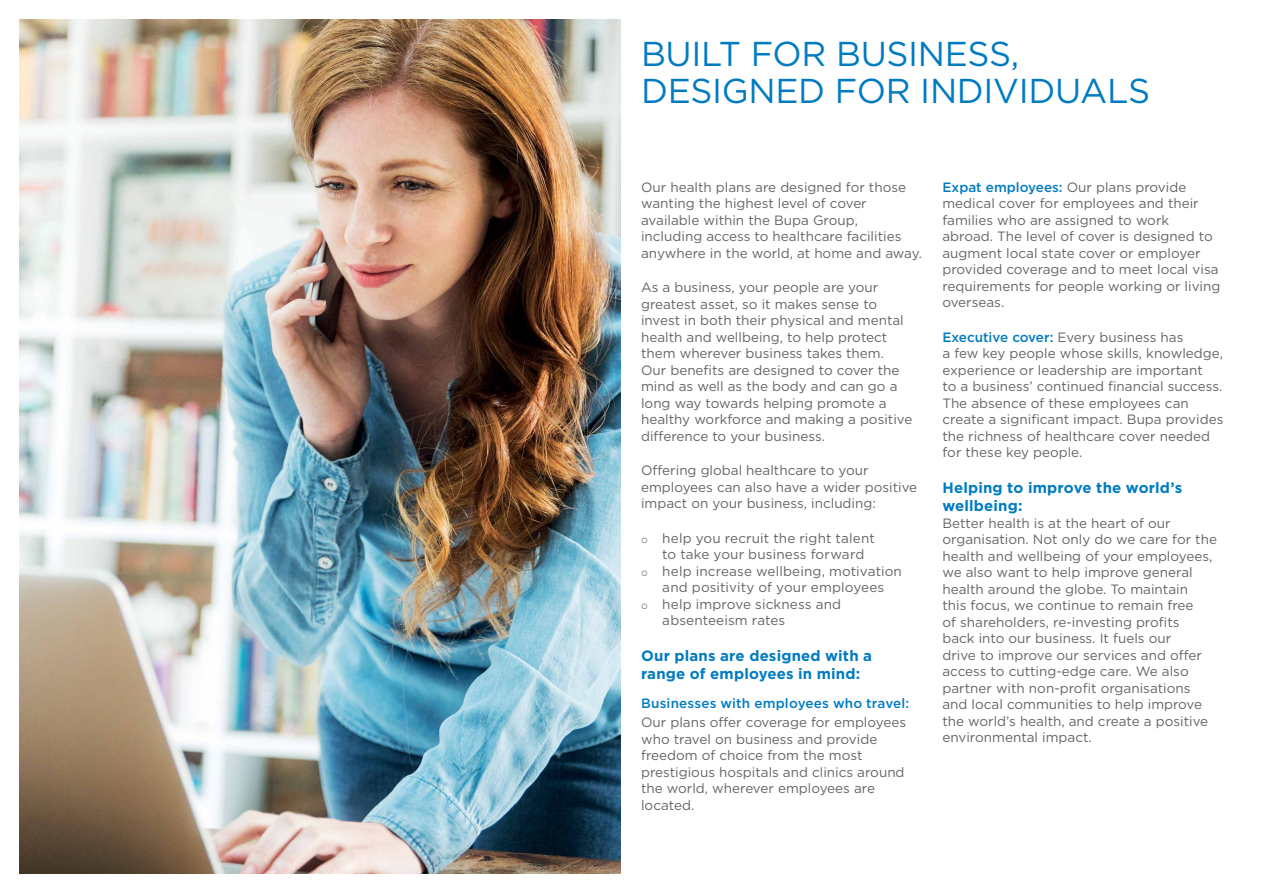
<style>
.page{position:relative;width:1263px;height:893px;background:#fff}
.page>*{position:absolute;margin:0;border:0;box-sizing:border-box;transform-origin:0 0}
.t1{font:34.5px/37.5px "Gotham";letter-spacing:-.01em;color:#007bc2}
.t2{font:700 15px/18px "Gotham";letter-spacing:.01em;color:#007bc2}
.t3{font:13.5px/16.5px "Gotham";color:#636466}
.t4{font:500 13.5px "Gotham";letter-spacing:.01em;color:#007bc2}
.s1{font-weight:500;color:#007bc2}
</style>
<div class="page">
<img style="left:19px;top:19px;width:602px;height:855px">
<h1 class="t1" style="left:641px;top:34px;width:510px">BUILT FOR BUSINESS,<br>DESIGNED FOR INDIVIDUALS</h1>
<p class="t3" style="left:641px;top:178px;width:282px">Our health plans are designed for those wanting the highest level of cover available within the Bupa Group, including access to healthcare facilities anywhere in the world, at home and away.</p>
<p class="t3" style="left:641px;top:279px;width:273px">As a business, your people are your greatest asset, so it makes sense to invest in both their physical and mental health and wellbeing, to help protect them wherever business takes them.<br>Our benefits are designed to cover the mind as well as the body and can go a long way towards helping promote a healthy workforce and making a positive difference to your business.</p>
<p class="t3" style="left:641px;top:462px;width:278px">Offering global healthcare to your employees can also have a wider positive impact on your business, including:</p>
<p class="t3" style="left:662px;top:529px;width:214px;text-indent:-21px">○ help you recruit the right talent to take your business forward</p>
<p class="t3" style="left:641px;top:562px;width:262px;text-align:center">○ help increase wellbeing, motivation and positivity of your employees</p>
<p class="t3" style="left:662px;top:595px;width:180px;text-indent:-21px">○ help improve sickness and absenteeism rates</p>
<p class="t2" style="left:641px;top:647px;width:233px">Our plans are designed with a range of employees in mind:</p>
<p class="t4" style="left:641px;top:695px;width:270px">Businesses with employees who travel:</p>
<p class="t3" style="left:641px;top:714px;width:267px">Our plans offer coverage for employees who travel on business and provide freedom of choice from the most prestigious hospitals and clinics around the world, wherever employees are located.</p>
<p class="t3" style="left:942px;top:178px;width:279px"><span class="s1">Expat employees:</span> Our plans provide medical cover for employees and their families who are assigned to work abroad. The level of cover is designed to augment local state cover or employer provided coverage and to meet local visa requirements for people working or living overseas.</p>
<p class="t3" style="left:942px;top:328px;width:282px"><span class="s1">Executive cover:</span> Every business has<br>a few key people whose skills, knowledge, experience or leadership are important<br>to a business’ continued financial success.<br>The absence of these employees can create a significant impact. Bupa provides the richness of healthcare cover needed for these key people.</p>
<p class="t2" style="left:942px;top:479px;width:241px">Helping to improve the world’s wellbeing:</p>
<p class="t3" style="left:942px;top:514px;width:276px">Better health is at the heart of our organisation. Not only do we care for the health and wellbeing of your employees, we also want to help improve general health around the globe. To maintain<br>this focus, we continue to remain free<br>of shareholders, re-investing profits<br>back into our business. It fuels our<br>drive to improve our services and offer access to cutting-edge care. We also partner with non-profit organisations and local communities to help improve the world’s health, and create a positive environmental impact.</p>
</div>
